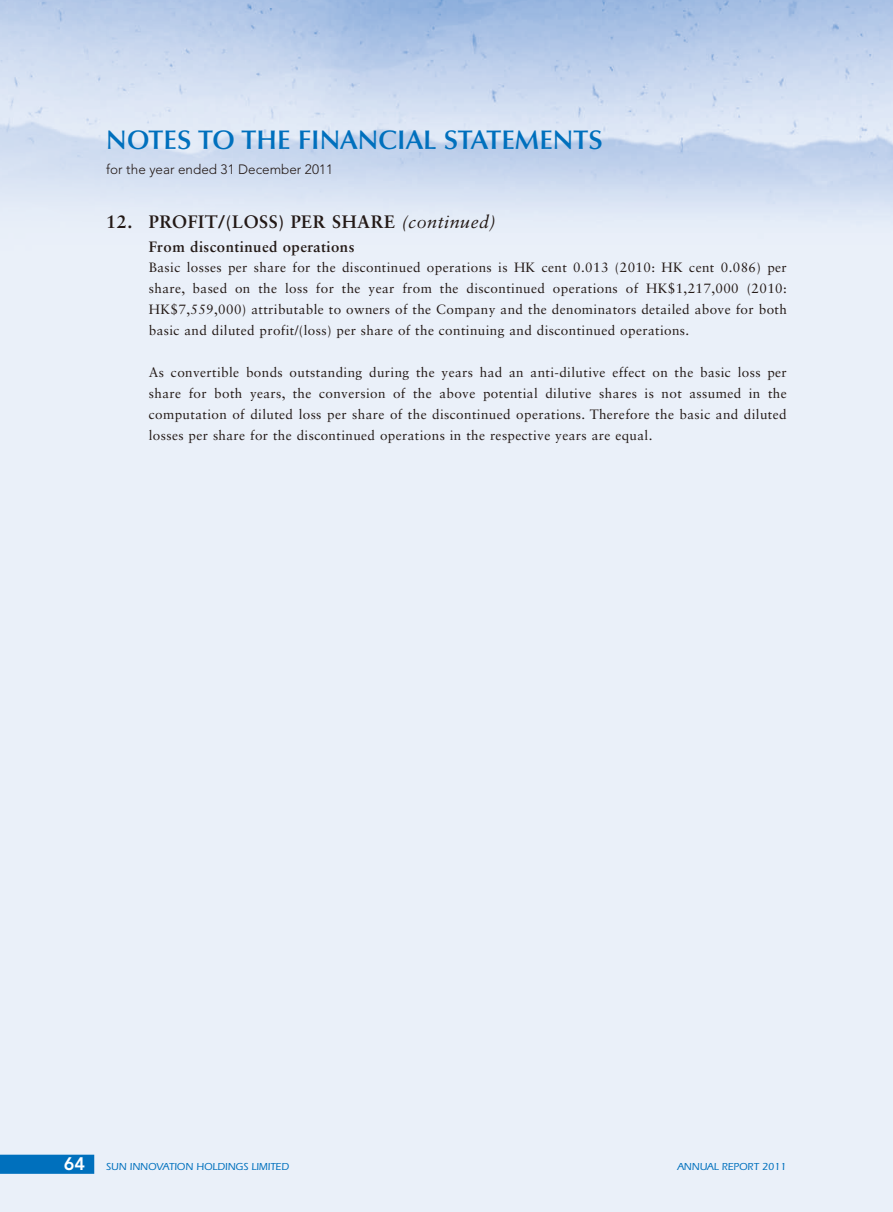
<style>
.page{position:relative;width:893px;height:1212px;background:#eaf0f9}
.page>*{position:absolute;margin:0;border:0;box-sizing:border-box;transform-origin:0 0}
.t1{font:600 27px "Optima LT Std";color:#0070bd}
.t2{font:700 18px "Sabon LT Std";letter-spacing:.03em;color:#231916}
.t3{font:700 15px "Sabon LT Std";letter-spacing:.03em;color:#231916}
.t4{font:13.5px/21px "Sabon LT Std";letter-spacing:.03em;color:#231916;text-align:justify}
.t5{font:300 13.5px "Avenir LT Std";color:#231916}
.t6{font:500 10.5px "ITC Eras Std";color:#0070bd}
.s1{font-weight:400;font-style:italic}
.s2{font-family:"Avenir LT Std";font-weight:800;font-size:18px;color:#fff}
</style>
<div class="page">
<img style="left:0;top:0;width:893px;height:217px">
<div style="left:0;top:1155px;width:94px;height:19px;background:#0070bd"></div>
<h1 class="t1" style="left:106px;top:124px;width:498px">NOTES TO THE FINANCIAL STATEMENTS</h1>
<p class="t5" style="left:106px;top:162px;width:228px">for the year ended 31 December 2011</p>
<h2 class="t2" style="left:106px;top:210px;width:391px">12. PROFIT/(LOSS) PER SHARE <span class="s1">(continued)</span></h2>
<p class="t3" style="left:149px;top:238px;width:207px">From discontinued operations</p>
<p class="t4" style="left:149px;top:256px;width:640px">Basic losses per share for the discontinued operations is HK cent 0.013 (2010: HK cent 0.086) per share, based on the loss for the year from the discontinued operations of HK$1,217,000 (2010:<br>HK$7,559,000) attributable to owners of the Company and the denominators detailed above for both basic and diluted profit/(loss) per share of the continuing and discontinued operations.</p>
<p class="t4" style="left:149px;top:361px;width:639px">As convertible bonds outstanding during the years had an anti-dilutive effect on the basic loss per share for both years, the conversion of the above potential dilutive shares is not assumed in the computation of diluted loss per share of the discontinued operations. Therefore the basic and diluted losses per share for the discontinued operations in the respective years are equal.</p>
<p class="t6" style="left:64px;top:1160px;width:226px"><span class="s2">64</span> SUN INNOVATION HOLDINGS LIMITED</p>
<p class="t6" style="left:677px;top:1160px;width:111px">ANNUAL REPORT 2011</p>
</div>
